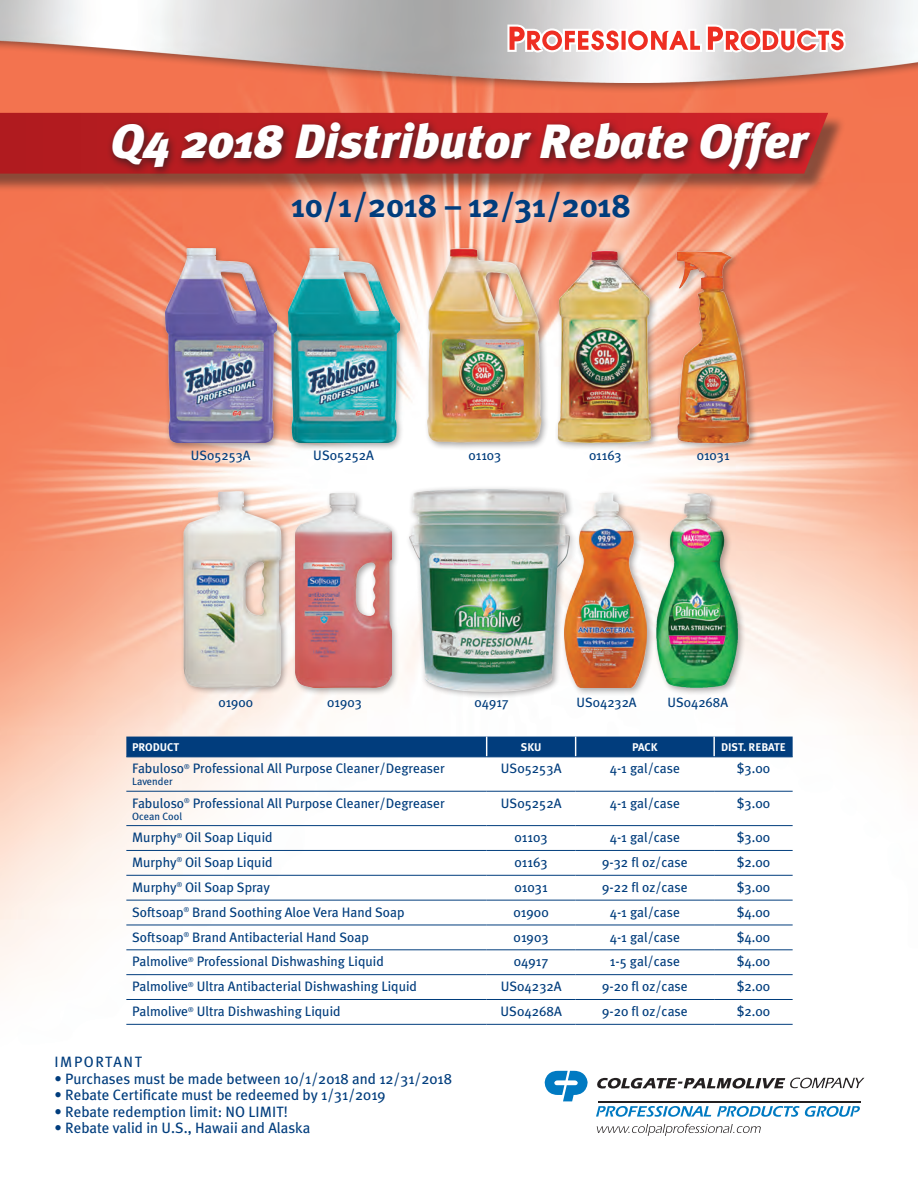
<style>
.page{position:relative;width:918px;height:1188px;background:#fff}
.page>*{position:absolute;margin:0;border:0;box-sizing:border-box;transform-origin:0 0}
.t1{font:italic 900 48px "Meta Plus";color:#fff}
.t2{font:700 33px "Meta Plus";color:#013d7d}
.t3{font:15px "Meta Plus";color:#013d7d}
.t4{font:15px "Meta Plus";letter-spacing:.105em;color:#013d7d}
.t5{font:13.65px "Meta Plus";color:#013d7d}
.t6{font:13.5px "Meta Plus";color:#013d7d}
.t7{font:700 11.25px "Meta Plus";color:#fff}
.t8{font:10.5px "Meta Plus";color:#013d7d}
</style>
<div class="page">
<img style="left:0;top:94px;width:918px;height:1033px">
<div style="left:0;top:0;width:918px;height:94px;background:#231f20;opacity:.5"></div>
<img style="left:0;top:0;width:918px;height:83px">
<svg style="left:507px;top:25px;width:339px;height:28px"></svg>
<svg style="left:597px;top:1078px;width:267px;height:11px"></svg>
<svg style="left:544px;top:1071px;width:44px;height:30px"></svg>
<hr style="left:598px;top:1101px;width:263px;height:1px;background:#231f20">
<svg style="left:596px;top:1106px;width:115px;height:11px"></svg>
<svg style="left:717px;top:1106px;width:143px;height:11px"></svg>
<svg style="left:597px;top:1124px;width:164px;height:12px"></svg>
<div style="left:406px;top:485px;width:172px;height:215px;background:#231f20;opacity:.4"></div>
<img style="left:409px;top:489px;width:161px;height:203px">
<div style="left:181px;top:488px;width:108px;height:207px;background:#231f20;opacity:.4"></div>
<img style="left:181px;top:490px;width:103px;height:199px">
<div style="left:292px;top:490px;width:108px;height:206px;background:#231f20;opacity:.4"></div>
<img style="left:295px;top:493px;width:96px;height:195px">
<div style="left:561px;top:490px;width:94px;height:206px;background:#231f20;opacity:.4"></div>
<img style="left:565px;top:493px;width:81px;height:195px">
<div style="left:653px;top:490px;width:93px;height:206px;background:#231f20;opacity:.4"></div>
<img style="left:656px;top:493px;width:82px;height:195px">
<div style="left:161px;top:245px;width:123px;height:206px;background:#231f20;opacity:.4"></div>
<img style="left:165px;top:248px;width:111px;height:195px">
<div style="left:284px;top:245px;width:123px;height:206px;background:#231f20;opacity:.4"></div>
<img style="left:288px;top:248px;width:111px;height:195px">
<div style="left:424px;top:245px;width:126px;height:206px;background:#231f20;opacity:.4"></div>
<img style="left:428px;top:248px;width:113px;height:195px">
<div style="left:555px;top:248px;width:105px;height:203px;background:#231f20;opacity:.4"></div>
<img style="left:556px;top:250px;width:98px;height:194px">
<div style="left:674px;top:249px;width:84px;height:202px;background:#231f20;opacity:.4"></div>
<img style="left:673px;top:250px;width:81px;height:194px">
<div style="left:126px;top:737px;width:667px;height:19px;background:#013d7d"></div>
<hr style="left:126px;top:756px;width:361px;height:1px;background:#013d7d">
<hr style="left:487px;top:756px;width:89px;height:1px;background:#013d7d">
<hr style="left:576px;top:756px;width:138px;height:1px;background:#013d7d">
<hr style="left:714px;top:756px;width:79px;height:1px;background:#013d7d">
<hr style="left:126px;top:825px;width:361px;height:1px;background:#013d7d">
<hr style="left:487px;top:825px;width:89px;height:1px;background:#013d7d">
<hr style="left:576px;top:825px;width:138px;height:1px;background:#013d7d">
<hr style="left:714px;top:825px;width:79px;height:1px;background:#013d7d">
<hr style="left:126px;top:850px;width:361px;height:1px;background:#013d7d">
<hr style="left:487px;top:850px;width:89px;height:1px;background:#013d7d">
<hr style="left:576px;top:850px;width:138px;height:1px;background:#013d7d">
<hr style="left:714px;top:850px;width:79px;height:1px;background:#013d7d">
<hr style="left:126px;top:875px;width:361px;height:1px;background:#013d7d">
<hr style="left:487px;top:875px;width:89px;height:1px;background:#013d7d">
<hr style="left:576px;top:875px;width:138px;height:1px;background:#013d7d">
<hr style="left:714px;top:875px;width:79px;height:1px;background:#013d7d">
<hr style="left:126px;top:900px;width:361px;height:1px;background:#013d7d">
<hr style="left:487px;top:900px;width:89px;height:1px;background:#013d7d">
<hr style="left:576px;top:900px;width:138px;height:1px;background:#013d7d">
<hr style="left:714px;top:900px;width:79px;height:1px;background:#013d7d">
<hr style="left:126px;top:925px;width:361px;height:1px;background:#013d7d">
<hr style="left:487px;top:925px;width:89px;height:1px;background:#013d7d">
<hr style="left:576px;top:925px;width:138px;height:1px;background:#013d7d">
<hr style="left:714px;top:925px;width:79px;height:1px;background:#013d7d">
<hr style="left:126px;top:949px;width:361px;height:1px;background:#013d7d">
<hr style="left:487px;top:949px;width:89px;height:1px;background:#013d7d">
<hr style="left:576px;top:949px;width:138px;height:1px;background:#013d7d">
<hr style="left:714px;top:949px;width:79px;height:1px;background:#013d7d">
<hr style="left:126px;top:974px;width:361px;height:1px;background:#013d7d">
<hr style="left:487px;top:974px;width:89px;height:1px;background:#013d7d">
<hr style="left:576px;top:974px;width:138px;height:1px;background:#013d7d">
<hr style="left:714px;top:974px;width:79px;height:1px;background:#013d7d">
<hr style="left:126px;top:999px;width:361px;height:1px;background:#013d7d">
<hr style="left:487px;top:999px;width:89px;height:1px;background:#013d7d">
<hr style="left:576px;top:999px;width:138px;height:1px;background:#013d7d">
<hr style="left:714px;top:999px;width:79px;height:1px;background:#013d7d">
<hr style="left:126px;top:1024px;width:361px;height:1px;background:#013d7d">
<hr style="left:487px;top:1024px;width:89px;height:1px;background:#013d7d">
<hr style="left:576px;top:1024px;width:138px;height:1px;background:#013d7d">
<hr style="left:714px;top:1024px;width:79px;height:1px;background:#013d7d">
<hr style="left:126px;top:791px;width:361px;height:1px;background:#013d7d">
<hr style="left:487px;top:791px;width:89px;height:1px;background:#013d7d">
<hr style="left:576px;top:791px;width:138px;height:1px;background:#013d7d">
<hr style="left:714px;top:791px;width:79px;height:1px;background:#013d7d">
<div style="left:274px;top:174px;width:374px;height:68px;background:#fff;opacity:.87"></div>
<div style="left:0;top:115px;width:846px;height:77px;background:#231f20;opacity:.5"></div>
<svg style="left:0;top:113px;width:828px;height:61px;background:#b61e22"></svg>
<div style="left:106px;top:117px;width:714px;height:63px;background:#231f20;opacity:.75"></div>
<p class="t1" style="left:111px;top:114px;width:698px">Q4 2018 Distributor Rebate Offer</p>
<p class="t2" style="left:292px;top:187px;width:341px">10/1/2018 – 12/31/2018</p>
<p class="t6" style="left:191px;top:448px;width:61px">US05253A</p>
<p class="t5" style="left:313px;top:448px;width:62px">US05252A</p>
<p class="t6" style="left:469px;top:448px;width:34px">01103</p>
<p class="t6" style="left:589px;top:448px;width:34px">01163</p>
<p class="t6" style="left:697px;top:448px;width:34px">01031</p>
<p class="t6" style="left:218px;top:694px;width:36px">01900</p>
<p class="t6" style="left:327px;top:694px;width:36px">01903</p>
<p class="t6" style="left:475px;top:694px;width:36px">04917</p>
<p class="t6" style="left:577px;top:694px;width:62px">US04232A</p>
<p class="t6" style="left:667px;top:694px;width:62px">US04268A</p>
<p class="t7" style="left:132px;top:741px;width:49px">PRODUCT</p>
<p class="t7" style="left:521px;top:741px;width:22px">SKU</p>
<p class="t7" style="left:632px;top:741px;width:27px">PACK</p>
<p class="t7" style="left:721px;top:741px;width:66px">DIST. REBATE</p>
<p class="t5" style="left:132px;top:761px;width:314px">Fabuloso<sup>®</sup> Professional All Purpose Cleaner/Degreaser</p>
<p class="t8" style="left:132px;top:776px;width:42px">Lavender</p>
<p class="t5" style="left:501px;top:761px;width:62px">US05253A</p>
<p class="t5" style="left:610px;top:761px;width:72px">4-1 gal/case</p>
<p class="t5" style="left:737px;top:761px;width:35px">$3.00</p>
<p class="t5" style="left:132px;top:795px;width:314px">Fabuloso<sup>®</sup> Professional All Purpose Cleaner/Degreaser</p>
<p class="t8" style="left:132px;top:810px;width:51px">Ocean Cool</p>
<p class="t5" style="left:501px;top:795px;width:62px">US05252A</p>
<p class="t5" style="left:610px;top:795px;width:72px">4-1 gal/case</p>
<p class="t5" style="left:737px;top:795px;width:35px">$3.00</p>
<p class="t5" style="left:132px;top:830px;width:142px">Murphy<sup>®</sup> Oil Soap Liquid</p>
<p class="t5" style="left:515px;top:830px;width:35px">01103</p>
<p class="t5" style="left:610px;top:830px;width:72px">4-1 gal/case</p>
<p class="t5" style="left:737px;top:830px;width:35px">$3.00</p>
<p class="t5" style="left:132px;top:854px;width:142px">Murphy<sup>®</sup> Oil Soap Liquid</p>
<p class="t5" style="left:515px;top:854px;width:35px">01163</p>
<p class="t5" style="left:602px;top:854px;width:87px">9-32 fl oz/case</p>
<p class="t5" style="left:737px;top:854px;width:35px">$2.00</p>
<p class="t5" style="left:132px;top:879px;width:139px">Murphy<sup>®</sup> Oil Soap Spray</p>
<p class="t5" style="left:515px;top:879px;width:35px">01031</p>
<p class="t5" style="left:602px;top:879px;width:87px">9-22 fl oz/case</p>
<p class="t5" style="left:737px;top:879px;width:35px">$3.00</p>
<p class="t5" style="left:132px;top:904px;width:274px">Softsoap<sup>®</sup> Brand Soothing Aloe Vera Hand Soap</p>
<p class="t5" style="left:514px;top:904px;width:37px">01900</p>
<p class="t5" style="left:610px;top:904px;width:72px">4-1 gal/case</p>
<p class="t5" style="left:737px;top:904px;width:35px">$4.00</p>
<p class="t5" style="left:132px;top:929px;width:238px">Softsoap<sup>®</sup> Brand Antibacterial Hand Soap</p>
<p class="t5" style="left:514px;top:929px;width:37px">01903</p>
<p class="t5" style="left:610px;top:929px;width:72px">4-1 gal/case</p>
<p class="t5" style="left:737px;top:929px;width:35px">$4.00</p>
<p class="t5" style="left:132px;top:954px;width:253px">Palmolive<sup>®</sup> Professional Dishwashing Liquid</p>
<p class="t5" style="left:514px;top:954px;width:36px">04917</p>
<p class="t5" style="left:610px;top:954px;width:72px">1-5 gal/case</p>
<p class="t5" style="left:737px;top:954px;width:35px">$4.00</p>
<p class="t5" style="left:132px;top:979px;width:286px">Palmolive<sup>®</sup> Ultra Antibacterial Dishwashing Liquid</p>
<p class="t5" style="left:501px;top:979px;width:62px">US04232A</p>
<p class="t5" style="left:602px;top:979px;width:87px">9-20 fl oz/case</p>
<p class="t5" style="left:737px;top:979px;width:35px">$2.00</p>
<p class="t5" style="left:132px;top:1003px;width:210px">Palmolive<sup>®</sup> Ultra Dishwashing Liquid</p>
<p class="t5" style="left:500px;top:1003px;width:63px">US04268A</p>
<p class="t5" style="left:602px;top:1003px;width:87px">9-20 fl oz/case</p>
<p class="t5" style="left:737px;top:1003px;width:35px">$2.00</p>
<p class="t4" style="left:54px;top:1053px;width:89px">IMPORTANT</p>
<p class="t3" style="left:54px;top:1070px;width:399px">• Purchases must be made between 10/1/2018 and 12/31/2018</p>
<p class="t3" style="left:54px;top:1086px;width:333px">• Rebate Certificate must be redeemed by 1/31/2019</p>
<p class="t3" style="left:54px;top:1103px;width:235px">• Rebate redemption limit: NO LIMIT!</p>
<p class="t3" style="left:54px;top:1119px;width:257px">• Rebate valid in U.S., Hawaii and Alaska</p>
</div>
